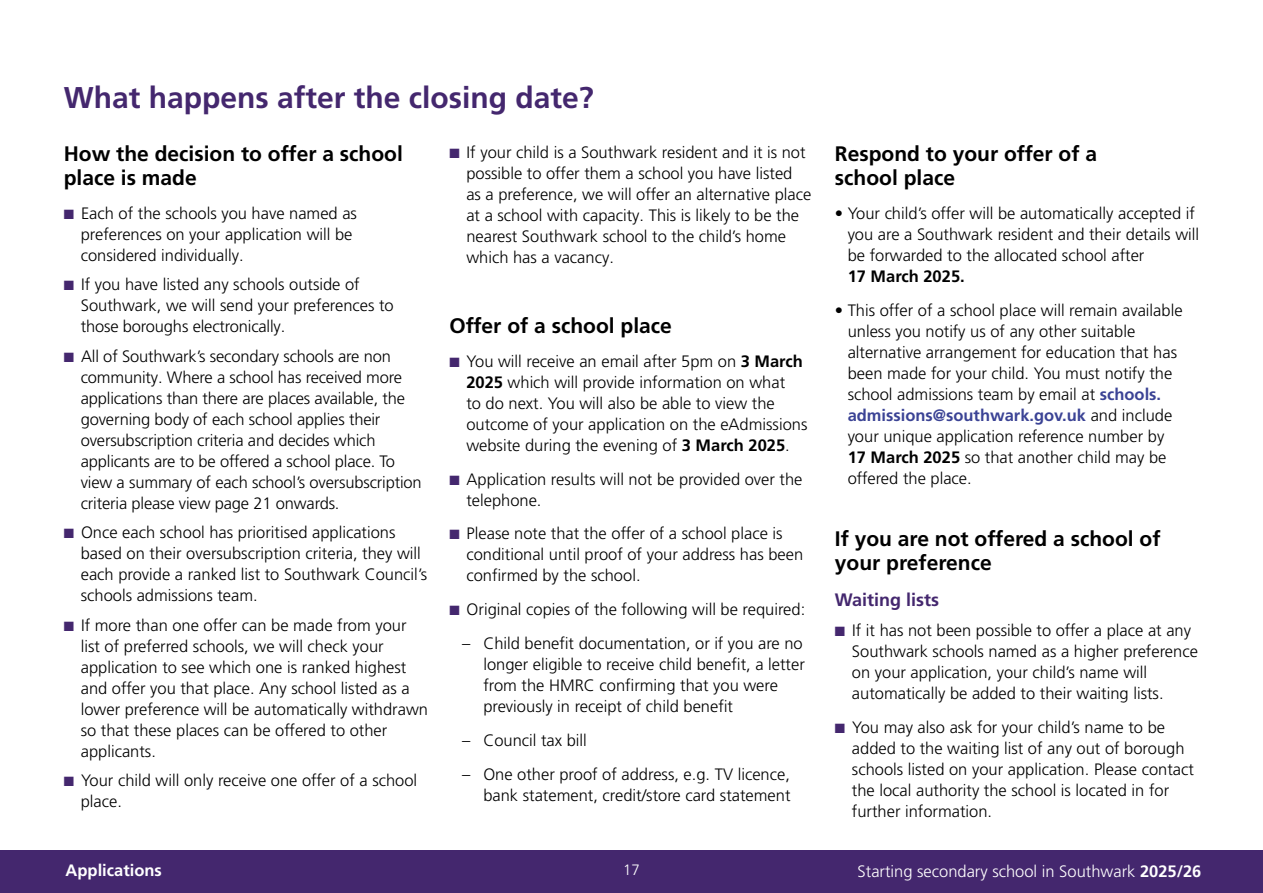
<style>
.page{position:relative;width:1263px;height:893px;background:#fff}
.page>*{position:absolute;margin:0;border:0;box-sizing:border-box;transform-origin:0 0}
.H2_-_Applications_PURPLE{font:700 30px "Frutiger LT Pro";color:#44276e}
.H3_-_black{font:700 21px/24px "Frutiger LT Pro";color:#000}
.H4_-_Applications{font:700 18px "Frutiger LT Pro";color:#44276e}
.Body{font:300 16.5px/21px "Frutiger LT Pro";color:#000}
.t1{font:300 16.5px "Frutiger LT Pro";color:#fff}
.t2{font:700 16.5px "Frutiger LT Pro";color:#fff}
.t3{font:300 15px "Frutiger LT Pro";color:#fff}
.s1{color:#44276e}
.s2{font-weight:700}
.s3{font-weight:700;color:#3b4395}
</style>
<div class="page">
<div style="left:0;top:850px;width:1263px;height:43px;background:#44276e"></div>
<h2 class="H2_-_Applications_PURPLE" style="left:64px;top:79px;width:532px">What happens after the closing date?</h2>
<h3 class="H3_-_black" style="left:64px;top:142px;width:341px">How the decision to offer a school place is made</h3>
<p class="Body" style="left:81px;top:203px;width:278px;text-indent:-17px"><span class="s1">■</span> Each of the schools you have named as preferences on your application will be considered individually.</p>
<p class="Body" style="left:81px;top:274px;width:314px;text-indent:-17px"><span class="s1">■</span> If you have listed any schools outside of<br>Southwark, we will send your preferences to those boroughs electronically.</p>
<p class="Body" style="left:81px;top:346px;width:342px;text-indent:-17px"><span class="s1">■</span> All of Southwark’s secondary schools are non community. Where a school has received more applications than there are places available, the governing body of each school applies their oversubscription criteria and decides which applicants are to be offered a school place. To view a summary of each school’s oversubscription criteria please view page 21 onwards.</p>
<p class="Body" style="left:81px;top:522px;width:348px;text-indent:-17px"><span class="s1">■</span> Once each school has prioritised applications based on their oversubscription criteria, they will each provide a ranked list to Southwark Council’s schools admissions team.</p>
<p class="Body" style="left:81px;top:615px;width:349px;text-indent:-17px"><span class="s1">■</span> If more than one offer can be made from your list of preferred schools, we will check your application to see which one is ranked highest and offer you that place. Any school listed as a lower preference will be automatically withdrawn so that these places can be offered to other applicants.</p>
<p class="Body" style="left:81px;top:770px;width:338px;text-indent:-17px"><span class="s1">■</span> Your child will only receive one offer of a school place.</p>
<p class="Body" style="left:466px;top:142px;width:346px;text-indent:-17px"><span class="s1">■</span> If your child is a Southwark resident and it is not possible to offer them a school you have listed<br>as a preference, we will offer an alternative place at a school with capacity. This is likely to be the nearest Southwark school to the child’s home which has a vacancy.</p>
<h3 class="H3_-_black" style="left:449px;top:314px;width:224px">Offer of a school place</h3>
<p class="Body" style="left:466px;top:351px;width:343px;text-indent:-17px"><span class="s1">■</span> You will receive an email after 5pm on <span class="s2">3 March 2025</span> which will provide information on what<br>to do next. You will also be able to view the outcome of your application on the eAdmissions website during the evening of <span class="s2">3 March 2025</span>.</p>
<p class="Body" style="left:466px;top:469px;width:338px;text-indent:-17px"><span class="s1">■</span> Application results will not be provided over the telephone.</p>
<p class="Body" style="left:466px;top:523px;width:338px;text-indent:-17px"><span class="s1">■</span> Please note that the offer of a school place is conditional until proof of your address has been confirmed by the school.</p>
<p class="Body" style="left:449px;top:599px;width:357px"><span class="s1">■</span> Original copies of the following will be required:</p>
<p class="Body" style="left:483px;top:633px;width:323px;text-indent:-21px">– Child benefit documentation, or if you are no longer eligible to receive child benefit, a letter from the HMRC confirming that you were previously in receipt of child benefit</p>
<p class="Body" style="left:462px;top:730px;width:126px">– Council tax bill</p>
<p class="Body" style="left:462px;top:763px;width:330px;text-align:right">– One other proof of address, e.g. TV licence, bank statement, credit/store card statement</p>
<h3 class="H3_-_black" style="left:835px;top:142px;width:264px">Respond to your offer of a school place</h3>
<p class="Body" style="left:848px;top:203px;width:353px;text-indent:-13px">• Your child’s offer will be automatically accepted if you are a Southwark resident and their details will be forwarded to the allocated school after<br><span class="s2">17 March 2025.</span></p>
<p class="Body" style="left:848px;top:299px;width:336px;text-indent:-13px">• This offer of a school place will remain available unless you notify us of any other suitable alternative arrangement for education that has been made for your child. You must notify the school admissions team by email at <span class="s3">schools. admissions@southwark.gov.uk</span> and include your unique application reference number by <span class="s2">17 March 2025</span> so that another child may be offered the place.</p>
<h3 class="H3_-_black" style="left:835px;top:526px;width:327px">If you are not offered a school of your preference</h3>
<h4 class="H4_-_Applications" style="left:835px;top:589px;width:106px">Waiting lists</h4>
<p class="Body" style="left:852px;top:620px;width:347px;text-indent:-17px"><span class="s1">■</span> If it has not been possible to offer a place at any Southwark schools named as a higher preference on your application, your child’s name will automatically be added to their waiting lists.</p>
<p class="Body" style="left:852px;top:716px;width:343px;text-indent:-17px"><span class="s1">■</span> You may also ask for your child’s name to be added to the waiting list of any out of borough schools listed on your application. Please contact the local authority the school is located in for further information.</p>
<p class="t2" style="left:66px;top:860px;width:98px">Applications</p>
<p class="t3" style="left:623px;top:861px;width:18px">17</p>
<p class="t1" style="left:857px;top:862px;width:345px">Starting secondary school in Southwark <span class="s2">2025/26</span></p>
</div>
